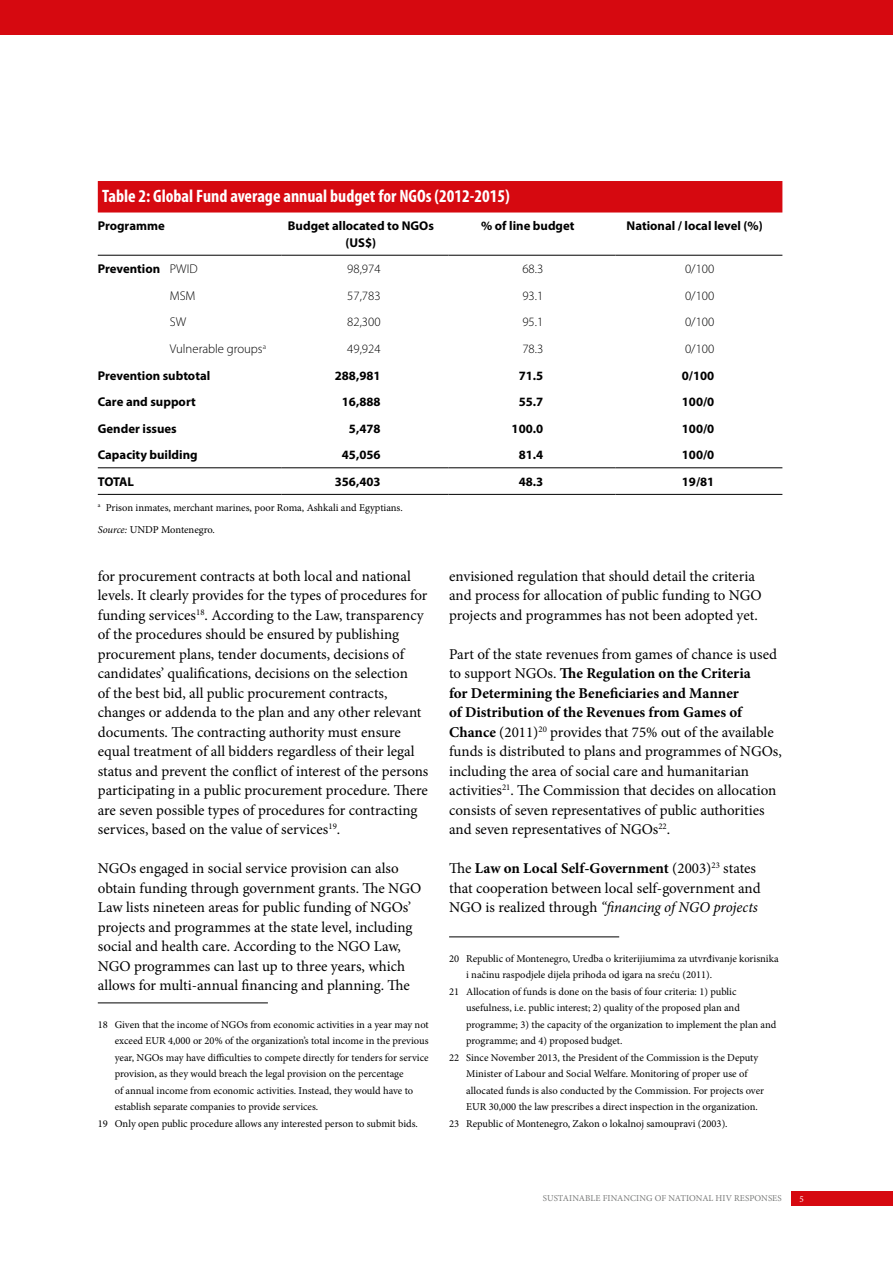
<style>
.page{position:relative;width:893px;height:1263px;background:#fff}
.page>*{position:absolute;margin:0;border:0;box-sizing:border-box;transform-origin:0 0}
.t1{font:700 condensed 18px "Myriad Pro";color:#fff}
.t2{font:15px/19.5px "Minion Pro";color:#000}
.t3{font:700 12.75px/16.5px "Myriad Pro";color:#000;text-align:center}
.t4{font:300 12.75px "Myriad Pro";color:#000}
.t5{font:10.5px/22px "Minion Pro";color:#000}
.t6{font:9px "Minion Pro";letter-spacing:.01em;color:#7a7b7a}
.t7{font:9px "Minion Pro";color:#fff}
.s1{font-weight:300}
.s2{font-style:italic}
.s3{font-weight:700}
</style>
<div class="page">
<hr style="left:98px;top:1003px;width:170px;height:1px;background:#000">
<hr style="left:449px;top:937px;width:170px;height:1px;background:#000">
<div style="left:98px;top:181px;width:684px;height:31px;background:#d60910"></div>
<hr style="left:98px;top:255px;width:184px;height:1px;background:#000">
<hr style="left:282px;top:255px;width:167px;height:1px;background:#000">
<hr style="left:449px;top:255px;width:166px;height:1px;background:#000">
<hr style="left:615px;top:255px;width:167px;height:1px;background:#000">
<hr style="left:98px;top:467px;width:184px;height:1px;background:#000">
<hr style="left:282px;top:467px;width:167px;height:1px;background:#000">
<hr style="left:449px;top:467px;width:166px;height:1px;background:#000">
<hr style="left:615px;top:467px;width:167px;height:1px;background:#000">
<hr style="left:98px;top:494px;width:184px;height:1px;background:#000">
<hr style="left:282px;top:494px;width:167px;height:1px;background:#000">
<hr style="left:449px;top:494px;width:166px;height:1px;background:#000">
<hr style="left:615px;top:494px;width:167px;height:1px;background:#000">
<div style="left:791px;top:1191px;width:102px;height:15px;background:#d60910"></div>
<div style="left:0;top:0;width:893px;height:35px;background:#d60910"></div>
<p class="t1" style="left:102px;top:186px;width:409px">Table 2: Global Fund average annual budget for NGOs (2012-2015)</p>
<p class="t3" style="left:98px;top:218px;width:68px">Programme</p>
<p class="t3" style="left:288px;top:218px;width:147px">Budget allocated to NGOs (US$)</p>
<p class="t3" style="left:481px;top:218px;width:95px">% of line budget</p>
<p class="t3" style="left:627px;top:218px;width:138px">National / local level (%)</p>
<p class="t3" style="left:98px;top:261px;width:101px">Prevention <span class="s1">PWID</span></p>
<p class="t4" style="left:347px;top:262px;width:35px">98,974</p>
<p class="t4" style="left:522px;top:262px;width:22px">68.3</p>
<p class="t4" style="left:685px;top:262px;width:31px">0/100</p>
<p class="t4" style="left:170px;top:289px;width:27px">MSM</p>
<p class="t4" style="left:347px;top:289px;width:35px">57,783</p>
<p class="t4" style="left:522px;top:289px;width:22px">93.1</p>
<p class="t4" style="left:685px;top:289px;width:31px">0/100</p>
<p class="t4" style="left:170px;top:315px;width:18px">SW</p>
<p class="t4" style="left:347px;top:315px;width:35px">82,300</p>
<p class="t4" style="left:522px;top:315px;width:22px">95.1</p>
<p class="t4" style="left:685px;top:315px;width:31px">0/100</p>
<p class="t4" style="left:170px;top:342px;width:98px">Vulnerable groups<sup>a</sup></p>
<p class="t4" style="left:347px;top:342px;width:35px">49,924</p>
<p class="t4" style="left:522px;top:342px;width:22px">78.3</p>
<p class="t4" style="left:685px;top:342px;width:31px">0/100</p>
<p class="t3" style="left:98px;top:367px;width:114px">Prevention subtotal</p>
<p class="t3" style="left:335px;top:367px;width:47px">288,981</p>
<p class="t3" style="left:519px;top:367px;width:26px">71.5</p>
<p class="t3" style="left:682px;top:367px;width:34px">0/100</p>
<p class="t3" style="left:98px;top:394px;width:99px">Care and support</p>
<p class="t3" style="left:342px;top:394px;width:40px">16,888</p>
<p class="t3" style="left:519px;top:394px;width:26px">55.7</p>
<p class="t3" style="left:682px;top:394px;width:34px">100/0</p>
<p class="t3" style="left:98px;top:420px;width:80px">Gender issues</p>
<p class="t3" style="left:349px;top:420px;width:33px">5,478</p>
<p class="t3" style="left:512px;top:420px;width:33px">100.0</p>
<p class="t3" style="left:682px;top:420px;width:34px">100/0</p>
<p class="t3" style="left:98px;top:447px;width:101px">Capacity building</p>
<p class="t3" style="left:342px;top:447px;width:40px">45,056</p>
<p class="t3" style="left:519px;top:447px;width:26px">81.4</p>
<p class="t3" style="left:682px;top:447px;width:34px">100/0</p>
<p class="t3" style="left:98px;top:473px;width:38px">TOTAL</p>
<p class="t3" style="left:335px;top:473px;width:47px">356,403</p>
<p class="t3" style="left:519px;top:473px;width:26px">48.3</p>
<p class="t3" style="left:682px;top:473px;width:34px">19/81</p>
<p class="t5" style="left:98px;top:496px;width:307px"><sup>a</sup> Prison inmates, merchant marines, poor Roma, Ashkali and Egyptians.<br><span class="s2">Source:</span> UNDP Montenegro.</p>
<p class="t2" style="left:98px;top:566px;width:332px">for procurement contracts at both local and national levels. It clearly provides for the types of procedures for funding services<sup>18</sup>. According to the Law, transparency of the procedures should be ensured by publishing procurement plans, tender documents, decisions of candidates’ qualifications, decisions on the selection<br>of the best bid, all public procurement contracts, changes or addenda to the plan and any other relevant documents. The contracting authority must ensure equal treatment of all bidders regardless of their legal status and prevent the conflict of interest of the persons participating in a public procurement procedure. There are seven possible types of procedures for contracting services, based on the value of services<sup>19</sup>.</p>
<p class="t2" style="left:98px;top:859px;width:325px">NGOs engaged in social service provision can also obtain funding through government grants. The NGO Law lists nineteen areas for public funding of NGOs’ projects and programmes at the state level, including social and health care. According to the NGO Law, NGO programmes can last up to three years, which allows for multi-annual financing and planning. The</p>
<p class="t5" style="left:98px;top:1013px;width:332px">18 Given that the income of NGOs from economic activities in a year may not</p>
<p class="t5" style="left:115px;top:1030px;width:315px">exceed EUR 4,000 or 20% of the organization’s total income in the previous</p>
<p class="t5" style="left:115px;top:1046px;width:315px">year, NGOs may have difficulties to compete directly for tenders for service</p>
<p class="t5" style="left:115px;top:1063px;width:290px">provision, as they would breach the legal provision on the percentage</p>
<p class="t5" style="left:115px;top:1079px;width:300px">of annual income from economic activities. Instead, they would have to</p>
<p class="t5" style="left:115px;top:1096px;width:205px">establish separate companies to provide services.</p>
<p class="t5" style="left:98px;top:1112px;width:322px">19 Only open public procedure allows any interested person to submit bids.</p>
<p class="t2" style="left:449px;top:566px;width:314px">envisioned regulation that should detail the criteria and process for allocation of public funding to NGO projects and programmes has not been adopted yet.</p>
<p class="t2" style="left:449px;top:644px;width:334px">Part of the state revenues from games of chance is used to support NGOs. <span class="s3">The Regulation on the Criteria<br>for Determining the Beneficiaries and Manner<br>of Distribution of the Revenues from Games of Chance</span> (2011)<sup>20</sup> provides that 75% out of the available funds is distributed to plans and programmes of NGOs, including the area of social care and humanitarian activities<sup>21</sup>. The Commission that decides on allocation consists of seven representatives of public authorities and seven representatives of NGOs<sup>22</sup>.</p>
<p class="t2" style="left:449px;top:859px;width:313px">The <span class="s3">Law on Local Self-Government</span> (2003)<sup>23</sup> states that cooperation between local self-government and<br>NGO is realized through <span class="s2">“financing of NGO projects</span></p>
<p class="t5" style="left:449px;top:947px;width:331px">20 Republic of Montenegro, Uredba o kriterijiumima za utvrđivanje korisnika</p>
<p class="t5" style="left:466px;top:964px;width:248px">i načinu raspodjele dijela prihoda od igara na sreću (2011).</p>
<p class="t5" style="left:449px;top:980px;width:289px">21 Allocation of funds is done on the basis of four criteria: 1) public</p>
<p class="t5" style="left:466px;top:997px;width:275px">usefulness, i.e. public interest; 2) quality of the proposed plan and</p>
<p class="t5" style="left:466px;top:1013px;width:312px">programme; 3) the capacity of the organization to implement the plan and</p>
<p class="t5" style="left:466px;top:1030px;width:158px">programme; and 4) proposed budget.</p>
<p class="t5" style="left:449px;top:1046px;width:311px">22 Since November 2013, the President of the Commission is the Deputy</p>
<p class="t5" style="left:466px;top:1063px;width:283px">Minister of Labour and Social Welfare. Monitoring of proper use of</p>
<p class="t5" style="left:466px;top:1079px;width:299px">allocated funds is also conducted by the Commission. For projects over</p>
<p class="t5" style="left:466px;top:1096px;width:293px">EUR 30,000 the law prescribes a direct inspection in the organization.</p>
<p class="t5" style="left:449px;top:1112px;width:280px">23 Republic of Montenegro, Zakon o lokalnoj samoupravi (2003).</p>
<p class="t6" style="left:543px;top:1192px;width:240px">SUSTAINABLE FINANCING OF NATIONAL HIV RESPONSES</p>
<p class="t7" style="left:799px;top:1193px;width:6px">5</p>
</div>
